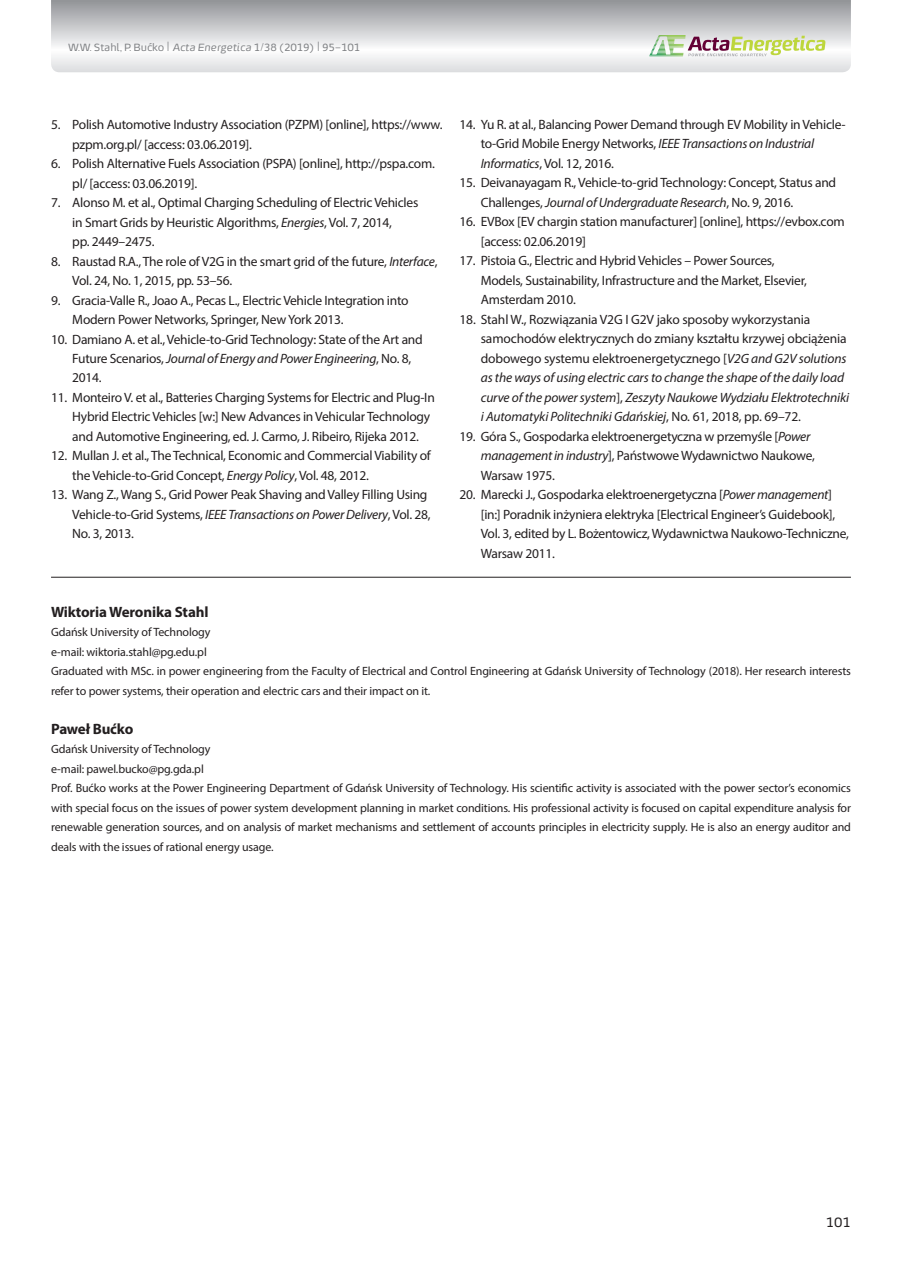
<style>
.page{position:relative;width:902px;height:1263px;background:#fff}
.page>*{position:absolute;margin:0;border:0;box-sizing:border-box;transform-origin:0 0}
.t1{font:700 15px "Myriad Pro";letter-spacing:-.01em;color:#231f20}
.t2{font:13.5px/19.5px "Myriad Pro";letter-spacing:-.02em;color:#231f20}
.t3{font:13.5px "Energa";color:#231f20}
.t4{font:12px/19.5px "Myriad Pro";letter-spacing:-.01em;color:#231f20}
.t5{font:10.5px "Energa";letter-spacing:-.01em;color:#808285}
.s1{font-size:13.5px}
.s2{font-style:italic}
</style>
<div class="page">
<svg style="left:51px;top:0;width:799px;height:72px"></svg>
<svg style="left:649px;top:35px;width:176px;height:21px"></svg>
<hr style="left:51px;top:577px;width:799px;height:1px;background:#231f20">
<p class="t5" style="left:68px;top:41px;width:294px">W.W. Stahl, P. Bućko <span class="s1">|</span> <span class="s2">Acta Energetica</span> 1/38 (2019) <span class="s1">|</span> 95–101</p>
<p class="t2" style="left:72px;top:115px;width:371px;text-indent:-21px">5. Polish Automotive Industry Association (PZPM) [online], https://www. pzpm.org.pl/ [access: 03.06.2019].</p>
<p class="t2" style="left:72px;top:154px;width:364px;text-indent:-21px">6. Polish Alternative Fuels Association (PSPA) [online], http://pspa.com. pl/ [access: 03.06.2019].</p>
<p class="t2" style="left:72px;top:193px;width:347px;text-indent:-21px">7. Alonso M. et al., Optimal Charging Scheduling of Electric Vehicles in Smart Grids by Heuristic Algorithms, <span class="s2">Energies</span>, Vol. 7, 2014,<br>pp. 2449–2475.</p>
<p class="t2" style="left:72px;top:251px;width:366px;text-indent:-21px">8. Raustad R.A., The role of V2G in the smart grid of the future, <span class="s2">Interface</span>,<br>Vol. 24, No. 1, 2015, pp. 53–56.</p>
<p class="t2" style="left:72px;top:290px;width:338px;text-indent:-21px">9. Gracia-Valle R., Joao A., Pecas L., Electric Vehicle Integration into<br>Modern Power Networks, Springer, New York 2013.</p>
<p class="t2" style="left:72px;top:329px;width:352px;text-indent:-21px">10. Damiano A. et al., Vehicle-to-Grid Technology: State of the Art and<br>Future Scenarios, <span class="s2">Journal of Energy and Power Engineering</span>, No. 8,<br>2014.</p>
<p class="t2" style="left:72px;top:387px;width:364px;text-indent:-21px">11. Monteiro V. et al., Batteries Charging Systems for Electric and Plug-In<br>Hybrid Electric Vehicles [w:] New Advances in Vehicular Technology and Automotive Engineering, ed. J. Carmo, J. Ribeiro, Rijeka 2012.</p>
<p class="t2" style="left:72px;top:446px;width:360px;text-indent:-21px">12. Mullan J. et al., The Technical, Economic and Commercial Viability of the Vehicle-to-Grid Concept, <span class="s2">Energy Policy</span>, Vol. 48, 2012.</p>
<p class="t2" style="left:72px;top:485px;width:360px;text-indent:-21px">13. Wang Z., Wang S., Grid Power Peak Shaving and Valley Filling Using<br>Vehicle-to-Grid Systems, <span class="s2">IEEE Transactions on Power Delivery</span>, Vol. 28,<br>No. 3, 2013.</p>
<p class="t2" style="left:480px;top:114px;width:366px;text-indent:-21px">14. Yu R. at al., Balancing Power Demand through EV Mobility in Vehicle&shy;to-Grid Mobile Energy Networks, <span class="s2">IEEE Transactions on Industrial<br>Informatics</span>, Vol. 12, 2016.</p>
<p class="t2" style="left:480px;top:173px;width:357px;text-indent:-21px">15. Deivanayagam R., Vehicle-to-grid Technology: Concept, Status and<br>Challenges, <span class="s2">Journal of Undergraduate Research</span>, No. 9, 2016.</p>
<p class="t2" style="left:480px;top:212px;width:365px;text-indent:-21px">16. EVBox [EV chargin station manufacturer] [online], https://evbox.com [access: 02.06.2019]</p>
<p class="t2" style="left:480px;top:251px;width:327px;text-indent:-21px">17. Pistoia G., Electric and Hybrid Vehicles – Power Sources,<br>Models, Sustainability, Infrastructure and the Market, Elsevier,<br>Amsterdam 2010.</p>
<p class="t2" style="left:480px;top:309px;width:370px;text-indent:-21px">18. Stahl W., Rozwiązania V2G I G2V jako sposoby wykorzystania samochodów elektrycznych do zmiany kształtu krzywej obciążenia dobowego systemu elektroenergetycznego [<span class="s2">V2G and G2V solutions as the ways of using electric cars to change the shape of the daily load curve of the power system</span>], <span class="s2">Zeszyty Naukowe Wydziału Elektrotechniki i Automatyki Politechniki Gdańskiej</span>, No. 61, 2018, pp. 69–72.</p>
<p class="t2" style="left:480px;top:426px;width:335px;text-indent:-21px">19. Góra S., Gospodarka elektroenergetyczna w przemyśle [<span class="s2">Power management in industry</span>], Państwowe Wydawnictwo Naukowe,<br>Warsaw 1975.</p>
<p class="t2" style="left:480px;top:485px;width:369px;text-indent:-21px">20. Marecki J., Gospodarka elektroenergetyczna [<span class="s2">Power management</span>] [in:] Poradnik inżyniera elektryka [Electrical Engineer’s Guidebook], Vol. 3, edited by L. Bożentowicz, Wydawnictwa Naukowo-Techniczne, Warsaw 2011.</p>
<p class="t1" style="left:51px;top:602px;width:159px">Wiktoria Weronika Stahl</p>
<p class="t4" style="left:51px;top:622px;width:801px">Gdańsk University of Technology<br>e-mail: wiktoria.stahl@pg.edu.pl<br>Graduated with MSc. in power engineering from the Faculty of Electrical and Control Engineering at Gdańsk University of Technology (2018). Her research interests refer to power systems, their operation and electric cars and their impact on it.</p>
<p class="t1" style="left:51px;top:719px;width:84px">Paweł Bućko</p>
<p class="t4" style="left:51px;top:739px;width:801px">Gdańsk University of Technology<br>e-mail: pawel.bucko@pg.gda.pl<br>Prof. Bućko works at the Power Engineering Department of Gdańsk University of Technology. His scientific activity is associated with the power sector’s economics with special focus on the issues of power system development planning in market conditions. His professional activity is focused on capital expenditure analysis for renewable generation sources, and on analysis of market mechanisms and settlement of accounts principles in electricity supply. He is also an energy auditor and deals with the issues of rational energy usage.</p>
<p class="t3" style="left:825px;top:1213px;width:26px">101</p>
</div>
